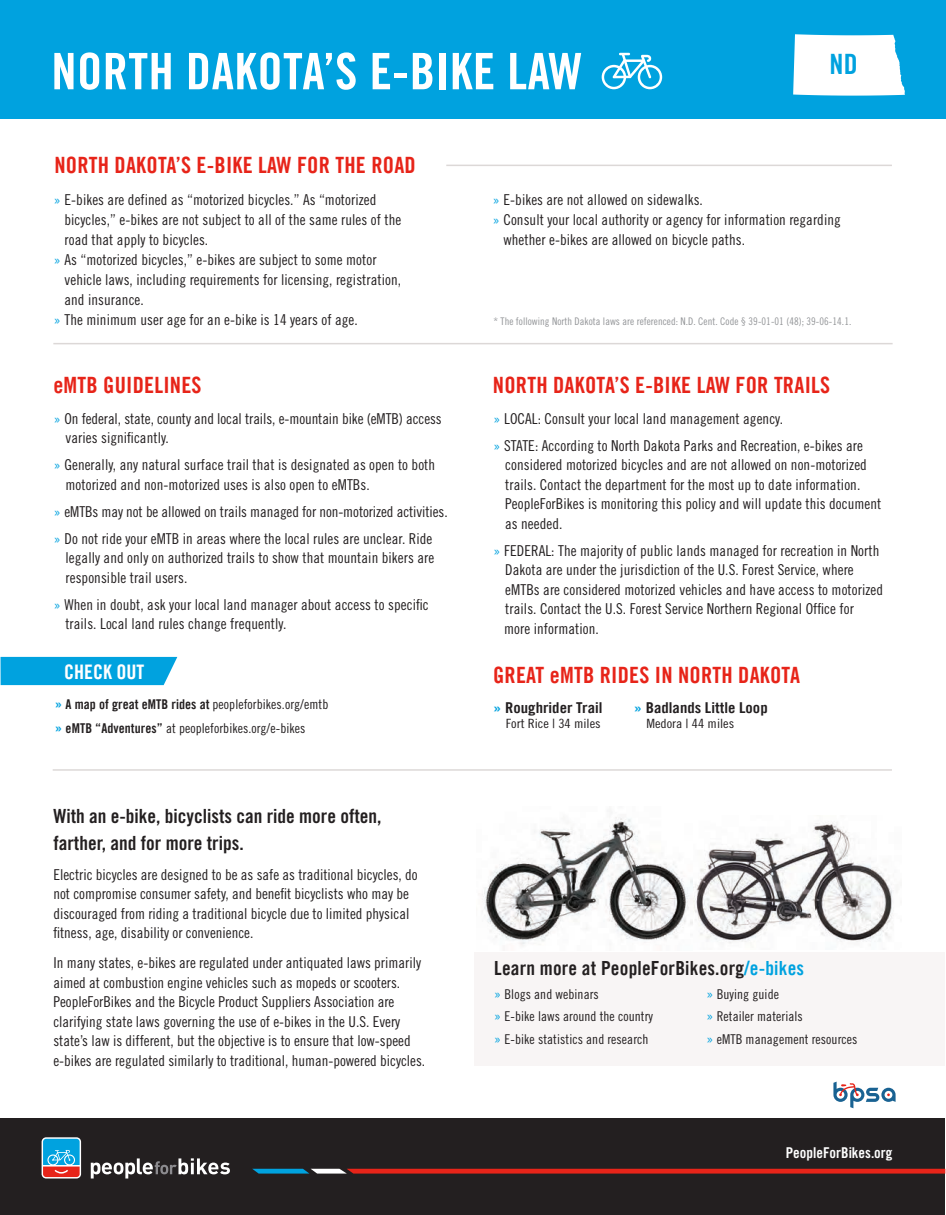
<style>
.page{position:relative;width:946px;height:1215px;background:#fff}
.page>*{position:absolute;margin:0;border:0;box-sizing:border-box;transform-origin:0 0}
.t1{font:50.4px "Trade Gothic LT Com Bd Cn 20";letter-spacing:.01em;color:#fff}
.t2{font:27.9px "Trade Gothic LT Std Bd Cn 20";color:#00a2df}
.t3{font:22.5px "Trade Gothic LT Com Bd Cn 20";letter-spacing:.01em;color:#e72419}
.t4{font:20.1px "Trade Gothic LT Com Bd Cn 20";color:#fff}
.t5{font:19.5px/27px "Trade Gothic LT Std Bd Cn 20";color:#231f20}
.t6{font:19.5px "Trade Gothic LT Com Bd Cn 20";letter-spacing:.01em;color:#231f20}
.t7{font:15px/19.5px "Trade Gothic LT Std Cn 18";letter-spacing:.005em;color:#231f20}
.t8{font:15px "Trade Gothic LT Com Bd Cn 20";color:#231f20;scale:1.11 1}
.t9{font:14.85px "Trade Gothic LT Std Bd Cn 20";color:#fff}
.t10{font:13.5px/22.5px "Trade Gothic LT Std Cn 18";letter-spacing:.005em;color:#231f20}
.t11{font:12.75px "Trade Gothic LT Std Cn 18";color:#231f20;scale:1.11 1}
.t12{font:10.5px "Trade Gothic LT Std Cn 18";letter-spacing:.005em;color:#939598}
.s1{color:#00a2df}
.s2{font-family:"Trade Gothic LT Com Bd Cn 20";font-size:15px;color:#00a2df}
.s3{font-family:"Trade Gothic LT Com Bd Cn 20"}
.s4{font-family:"Trade Gothic LT Std Bd Cn 20";font-size:15px;color:#00a2df}
.s5{font-family:"Trade Gothic LT Std Bd Cn 20"}
.s6{font-size:15px;color:#00a2df}
</style>
<div class="page">
<div style="left:1px;top:1119px;width:944px;height:96px;background:#231f20"></div>
<svg style="left:91px;top:1158px;width:139px;height:21px"></svg>
<div style="left:42px;top:1137px;width:39px;height:42px;background:linear-gradient(to right,#fef5f5,#fbf3f2);border-radius:5px"></div>
<svg style="left:43px;top:1139px;width:37px;height:38px"></svg>
<svg style="left:252px;top:1169px;width:693px;height:5px;background:#c3342f"></svg>
<svg style="left:833px;top:1082px;width:62px;height:26px"></svg>
<hr style="left:53px;top:769px;width:838px;height:2px;background:#dcd8d7">
<hr style="left:446px;top:165px;width:445px;height:1px;background:#dcd8d7">
<div style="left:474px;top:952px;width:470px;height:114px;background:#f8f5f5"></div>
<hr style="left:53px;top:343px;width:839px;height:1px;background:#dcd8d7">
<div style="left:1px;top:657px;width:176px;height:28px;background:#00a2df"></div>
<div style="left:0;top:0;width:945px;height:119px;background:#00a2df"></div>
<svg style="left:601px;top:53px;width:61px;height:36px"></svg>
<img style="left:692px;top:822px;width:201px;height:121px">
<img style="left:482px;top:817px;width:210px;height:129px">
<svg style="left:793px;top:34px;width:111px;height:62px;background:#eaf7fc"></svg>
<h1 class="t1" style="left:51px;top:41px;width:532px">NORTH DAKOTA’S E-BIKE LAW</h1>
<h2 class="t2" style="left:829px;top:48px;width:30px">ND</h2>
<h3 class="t3" style="left:54px;top:151px;width:363px">NORTH DAKOTA’S E-BIKE LAW FOR THE ROAD</h3>
<p class="t7" style="left:53px;top:189px;width:324px"><span class="s1">»</span> E-bikes are defined as “motorized bicycles.” As “motorized</p>
<p class="t7" style="left:64px;top:209px;width:338px">bicycles,” e-bikes are not subject to all of the same rules of the</p>
<p class="t7" style="left:64px;top:230px;width:145px">road that apply to bicycles.</p>
<p class="t7" style="left:53px;top:250px;width:324px"><span class="s1">»</span> As “motorized bicycles,” e-bikes are subject to some motor</p>
<p class="t7" style="left:64px;top:270px;width:338px">vehicle laws, including requirements for licensing, registration,</p>
<p class="t7" style="left:64px;top:290px;width:81px">and insurance.</p>
<p class="t7" style="left:53px;top:310px;width:306px"><span class="s1">»</span> The minimum user age for an e-bike is 14 years of age.</p>
<h3 class="t3" style="left:53px;top:371px;width:150px">eMTB GUIDELINES</h3>
<p class="t7" style="left:66px;top:408px;width:377px;text-indent:-12px"><span class="s1">»</span> On federal, state, county and local trails, e-mountain bike (eMTB) access varies significantly.</p>
<p class="t7" style="left:66px;top:455px;width:371px;text-indent:-12px"><span class="s1">»</span> Generally, any natural surface trail that is designated as open to both motorized and non-motorized uses is also open to eMTBs.</p>
<p class="t7" style="left:53px;top:498px;width:395px;line-height:27px"><span class="s1">»</span> eMTBs may not be allowed on trails managed for non-motorized activities. <span class="s1">»</span> Do not ride your eMTB in areas where the local rules are unclear. Ride</p>
<p class="t7" style="left:66px;top:548px;width:370px">legally and only on authorized trails to show that mountain bikers are responsible trail users.</p>
<p class="t7" style="left:65px;top:594px;width:365px;text-indent:-12px"><span class="s1">»</span> When in doubt, ask your local land manager about access to specific trails. Local land rules change frequently.</p>
<h3 class="t4" style="left:64px;top:659px;width:82px">CHECK OUT</h3>
<p class="t10" style="left:55px;top:692px;width:275px;line-height:24px"><span class="s2">»</span> <span class="s3">A map of great eMTB rides at</span> peopleforbikes.org/emtb <span class="s4">»</span> <span class="s5">eMTB “Adventures”</span> at peopleforbikes.org/e-bikes</p>
<h3 class="t5" style="left:53px;top:802px;width:330px">With an e-bike, bicyclists can ride more often, farther, and for more trips.</h3>
<p class="t7" style="left:53px;top:865px;width:366px">Electric bicycles are designed to be as safe as traditional bicycles, do not compromise consumer safety, and benefit bicyclists who may be discouraged from riding a traditional bicycle due to limited physical fitness, age, disability or convenience.</p>
<p class="t7" style="left:53px;top:953px;width:373px">In many states, e-bikes are regulated under antiquated laws primarily aimed at combustion engine vehicles such as mopeds or scooters.<br>PeopleForBikes and the Bicycle Product Suppliers Association are clarifying state laws governing the use of e-bikes in the U.S. Every state’s law is different, but the objective is to ensure that low-speed e-bikes are regulated similarly to traditional, human-powered bicycles.</p>
<p class="t7" style="left:492px;top:189px;width:212px"><span class="s1">»</span> E-bikes are not allowed on sidewalks.</p>
<p class="t7" style="left:492px;top:209px;width:350px"><span class="s1">»</span> Consult your local authority or agency for information regarding</p>
<p class="t7" style="left:503px;top:229px;width:243px">whether e-bikes are allowed on bicycle paths.</p>
<p class="t12" style="left:493px;top:315px;width:359px">* The following North Dakota laws are referenced: N.D. Cent. Code § 39-01-01 (48); 39-06-14.1.</p>
<h3 class="t3" style="left:493px;top:371px;width:338px">NORTH DAKOTA’S E-BIKE LAW FOR TRAILS</h3>
<p class="t7" style="left:493px;top:405px;width:371px;line-height:27px"><span class="s1">»</span> LOCAL: Consult your local land management agency.<br><span class="s1">»</span> STATE: According to North Dakota Parks and Recreation, e-bikes are</p>
<p class="t7" style="left:505px;top:455px;width:377px">considered motorized bicycles and are not allowed on non-motorized trails. Contact the department for the most up to date information.<br>PeopleForBikes is monitoring this policy and will update this document as needed.</p>
<p class="t7" style="left:504px;top:540px;width:380px;text-indent:-11px"><span class="s1">»</span> FEDERAL: The majority of public lands managed for recreation in North Dakota are under the jurisdiction of the U.S. Forest Service, where eMTBs are considered motorized vehicles and have access to motorized trails. Contact the U.S. Forest Service Northern Regional Office for<br>more information.</p>
<h3 class="t3" style="left:493px;top:662px;width:308px">GREAT eMTB RIDES IN NORTH DAKOTA</h3>
<p class="t8" style="left:493px;top:699px;width:100px"><span class="s1">»</span> Roughrider Trail</p>
<p class="t11" style="left:505px;top:716px;width:87px">Fort Rice | 34 miles</p>
<p class="t8" style="left:633px;top:699px;width:122px"><span class="s1">»</span> Badlands Little Loop</p>
<p class="t11" style="left:646px;top:716px;width:81px">Medora | 44 miles</p>
<h3 class="t6" style="left:494px;top:956px;width:311px">Learn more at PeopleForBikes.org<span class="s1">/e-bikes</span></h3>
<p class="t10" style="left:493px;top:982px;width:161px"><span class="s6">»</span> Blogs and webinars<br><span class="s6">»</span> E-bike laws around the country <span class="s6">»</span> E-bike statistics and research</p>
<p class="t10" style="left:705px;top:982px;width:153px"><span class="s6">»</span> Buying guide<br><span class="s6">»</span> Retailer materials<br><span class="s6">»</span> eMTB management resources</p>
<p class="t9" style="left:785px;top:1144px;width:108px">PeopleForBikes.org</p>
</div>
